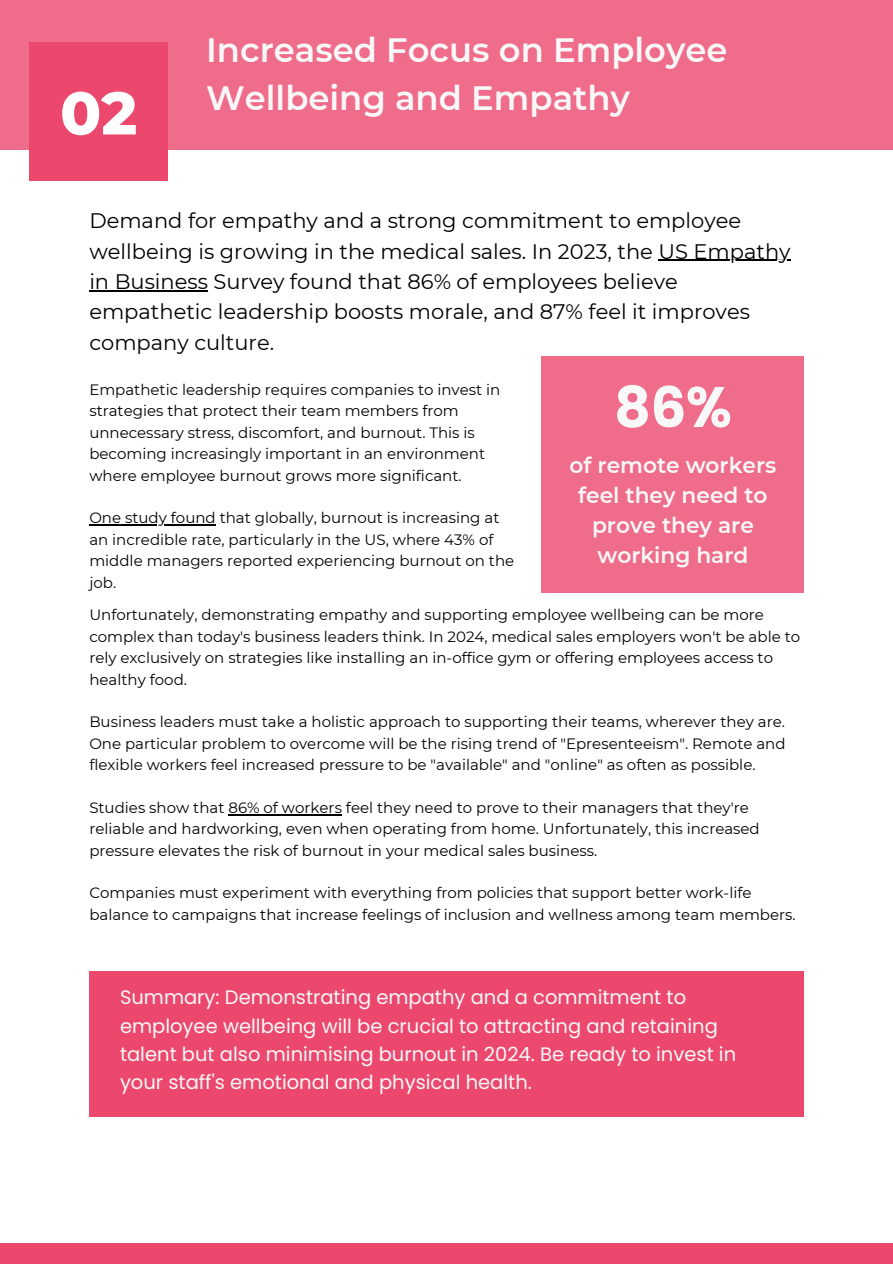
<style>
.page{position:relative;width:893px;height:1264px;background:#fff}
.page>*{position:absolute;margin:0;border:0;box-sizing:border-box;transform-origin:0 0}
.t1{font:800 60px "Montserrat";color:#fff}
.t2{font:700 56.4px "Poppins";color:#f8f8f8}
.t3{font:600 33.75px/47.2px "Montserrat";color:#f8f8f8}
.t4{font:600 21.75px/29.8px "Montserrat";color:#f8f8f8;text-align:center}
.t5{font:21px/30.3px "Montserrat";color:#000}
.t6{font:19.5px/28.2px "Poppins";color:#f8f8f8}
.t7{font:15px/21.3px "Montserrat";color:#000}
</style>
<div class="page">
<hr style="left:89px;top:524px;width:127px;height:1px;background:#000">
<div style="left:0;top:0;width:892px;height:150px;background:#ef6c8b"></div>
<div style="left:30px;top:43px;width:138px;height:138px;background:#ec486e"></div>
<div style="left:0;top:1243px;width:892px;height:20px;background:#ec486e"></div>
<hr style="left:658px;top:260px;width:132px;height:1px;background:#000">
<hr style="left:89px;top:290px;width:119px;height:1px;background:#000">
<div style="left:89px;top:971px;width:715px;height:145px;background:#ec486e"></div>
<div style="left:541px;top:356px;width:263px;height:236px;background:#ef6c8b"></div>
<hr style="left:228px;top:814px;width:114px;height:1px;background:#000">
<h1 class="t1" style="left:60px;top:76px;width:79px">02</h1>
<h3 class="t3" style="left:206px;top:27px;width:523px">Increased Focus on Employee<br>Wellbeing and Empathy</h3>
<p class="t5" style="left:89px;top:206px;width:702px">Demand for empathy and a strong commitment to employee wellbeing is growing in the medical sales. In 2023, the US Empathy in Business Survey found that 86% of employees believe empathetic leadership boosts morale, and 87% feel it improves company culture.</p>
<p class="t7" style="left:89px;top:379px;width:412px">Empathetic leadership requires companies to invest in strategies that protect their team members from unnecessary stress, discomfort, and burnout. This is becoming increasingly important in an environment where employee burnout grows more significant.</p>
<p class="t7" style="left:89px;top:507px;width:426px">One study found that globally, burnout is increasing at an incredible rate, particularly in the US, where 43% of middle managers reported experiencing burnout on the job.</p>
<h2 class="t2" style="left:614px;top:368px;width:119px">86%</h2>
<h3 class="t4" style="left:569px;top:450px;width:208px">of remote workers feel they need to prove they are working hard</h3>
<p class="t7" style="left:89px;top:604px;width:712px">Unfortunately, demonstrating empathy and supporting employee wellbeing can be more complex than today's business leaders think. In 2024, medical sales employers won't be able to rely exclusively on strategies like installing an in-office gym or offering employees access to healthy food.</p>
<p class="t7" style="left:89px;top:711px;width:697px;text-align:justify">Business leaders must take a holistic approach to supporting their teams, wherever they are.<br>One particular problem to overcome will be the rising trend of "Epresenteeism". Remote and flexible workers feel increased pressure to be "available" and "online" as often as possible.</p>
<p class="t7" style="left:89px;top:796px;width:672px">Studies show that 86% of workers feel they need to prove to their managers that they're reliable and hardworking, even when operating from home. Unfortunately, this increased pressure elevates the risk of burnout in your medical sales business.</p>
<p class="t7" style="left:89px;top:882px;width:707px">Companies must experiment with everything from policies that support better work-life balance to campaigns that increase feelings of inclusion and wellness among team members.</p>
<h3 class="t6" style="left:120px;top:983px;width:617px">Summary: Demonstrating empathy and a commitment to employee wellbeing will be crucial to attracting and retaining talent but also minimising burnout in 2024. Be ready to invest in your staff's emotional and physical health.</h3>
</div>
